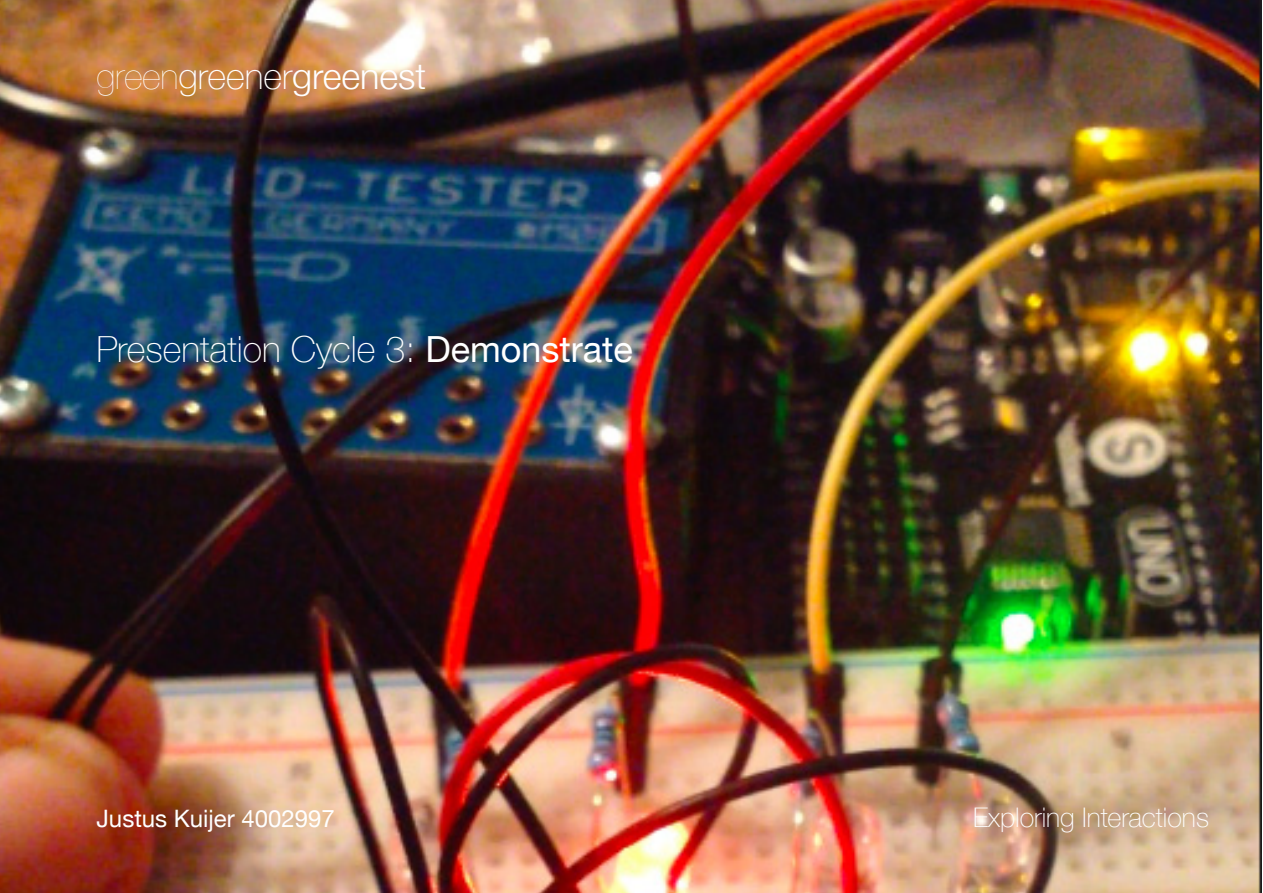
<style>
.page{position:relative;width:1263px;height:893px;background:#fff}
.page>*{position:absolute;margin:0;border:0;box-sizing:border-box;transform-origin:0 0}
.t1{font:100 36px "Helvetica Neue";color:#fff}
.t2{font:300 36px "Helvetica Neue";color:#fff}
.t3{font:100 27px "Helvetica Neue";color:#fff}
.t4{font:24px "Helvetica Neue";color:#fff}
.s1{font-weight:200}
.s2{font-weight:100}
.s3{font-weight:400}
</style>
<div class="page">
<img style="left:0;top:0;width:1262px;height:893px">
<p class="t2" style="left:97px;top:47px;width:331px"><span class="s1">green</span><span class="s2">greener</span>greenest</p>
<p class="t1" style="left:97px;top:322px;width:538px">Presentation Cycle 3: <span class="s3">Demonstrate</span></p>
<p class="t4" style="left:97px;top:801px;width:240px">Justus Kuijer 4002997</p>
<p class="t3" style="left:973px;top:797px;width:237px">Exploring Interactions</p>
</div>
